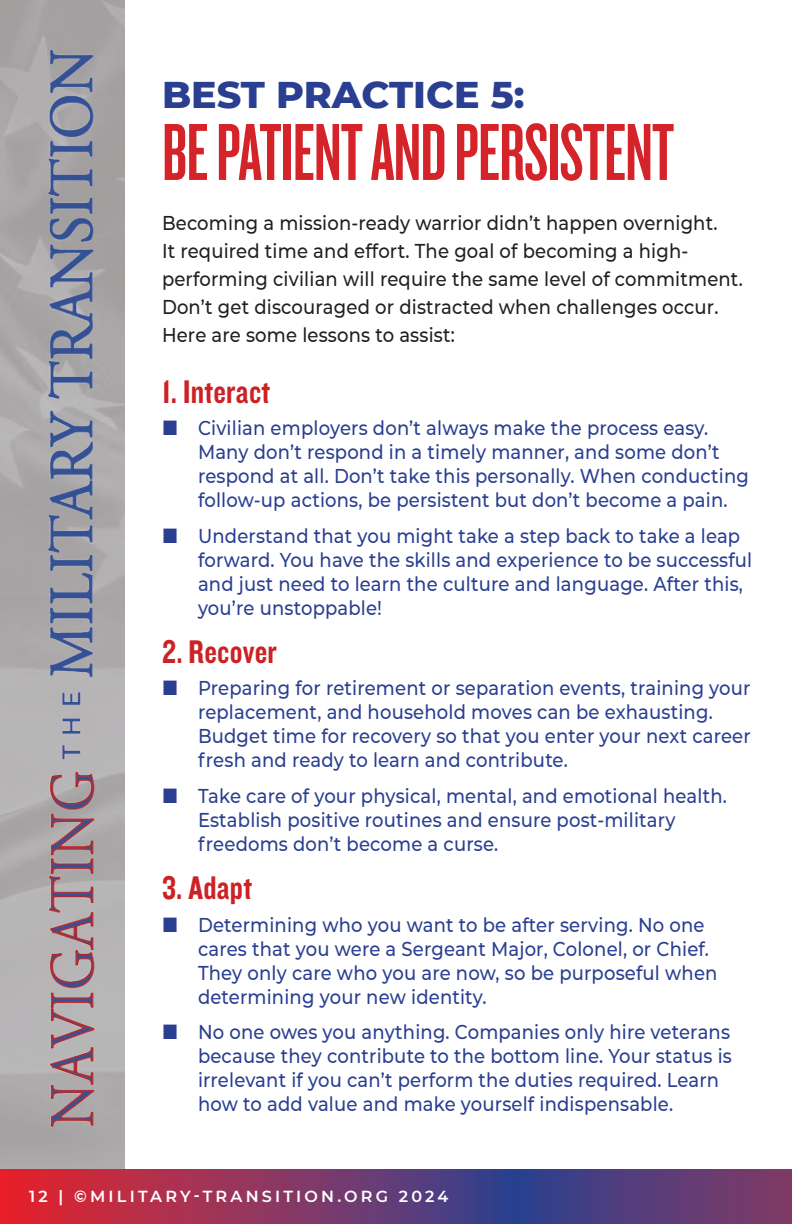
<style>
.page{position:relative;width:792px;height:1224px;background:#fff}
.page>*{position:absolute;margin:0;border:0;box-sizing:border-box;transform-origin:0 0}
.t1{font:84px "Knockout HTF47 Bantamweight";letter-spacing:-.01em;color:#d42429}
.t2{font:800 38px "Montserrat";color:#2a3f91}
.t3{font:34px "Knockout HTF50 Welterweight";letter-spacing:.01em;color:#cc2225;scale:.9 1}
.t4{font:500 20px/24px "Montserrat";letter-spacing:.01em;color:#2a3f91;scale:.9 1}
.t5{font:500 20px/28px "Montserrat";letter-spacing:.01em;color:#241f1f;scale:.9 1}
.t6{font:600 16px "Montserrat";letter-spacing:.2em;color:#fff}
</style>
<div class="page">
<img style="left:0;top:0;width:124px;height:1170px">
<svg style="left:0;top:1170px;width:792px;height:54px;background:#7b3767"></svg>
<h2 class="t2" style="left:162px;top:67px;width:364px">BEST PRACTICE 5:</h2>
<h1 class="t1" style="left:162px;top:111px;width:514px">BE PATIENT AND PERSISTENT</h1>
<p class="t5" style="left:162px;top:208px;width:647px">Becoming a mission-ready warrior didn’t happen overnight.<br>It required time and effort. The goal of becoming a high&shy;performing civilian will require the same level of commitment.<br>Don’t get discouraged or distracted when challenges occur.<br>Here are some lessons to assist:</p>
<h3 class="t3" style="left:162px;top:374px;width:122px">1. Interact</h3>
<p class="t4" style="left:198px;top:415px;width:614px">Civilian employers don’t always make the process easy.<br>Many don’t respond in a timely manner, and some don’t respond at all. Don’t take this personally. When conducting follow-up actions, be persistent but don’t become a pain.</p>
<p class="t4" style="left:198px;top:523px;width:617px">Understand that you might take a step back to take a leap forward. You have the skills and experience to be successful and just need to learn the culture and language. After this, you’re unstoppable!</p>
<h3 class="t3" style="left:162px;top:634px;width:129px">2. Recover</h3>
<p class="t4" style="left:198px;top:676px;width:616px">Preparing for retirement or separation events, training your replacement, and household moves can be exhausting.<br>Budget time for recovery so that you enter your next career fresh and ready to learn and contribute.</p>
<p class="t4" style="left:198px;top:783px;width:589px">Take care of your physical, mental, and emotional health.<br>Establish positive routines and ensure post-military freedoms don’t become a curse.</p>
<h3 class="t3" style="left:162px;top:870px;width:102px">3. Adapt</h3>
<p class="t4" style="left:198px;top:912px;width:579px">Determining who you want to be after serving. No one cares that you were a Sergeant Major, Colonel, or Chief.<br>They only care who you are now, so be purposeful when determining your new identity.</p>
<p class="t4" style="left:198px;top:1019px;width:595px">No one owes you anything. Companies only hire veterans because they contribute to the bottom line. Your status is irrelevant if you can’t perform the duties required. Learn how to add value and make yourself indispensable.</p>
<p class="t6" style="left:29px;top:1185px;width:421px">12 | ©MILITARY-TRANSITION.ORG 2024</p>
</div>
